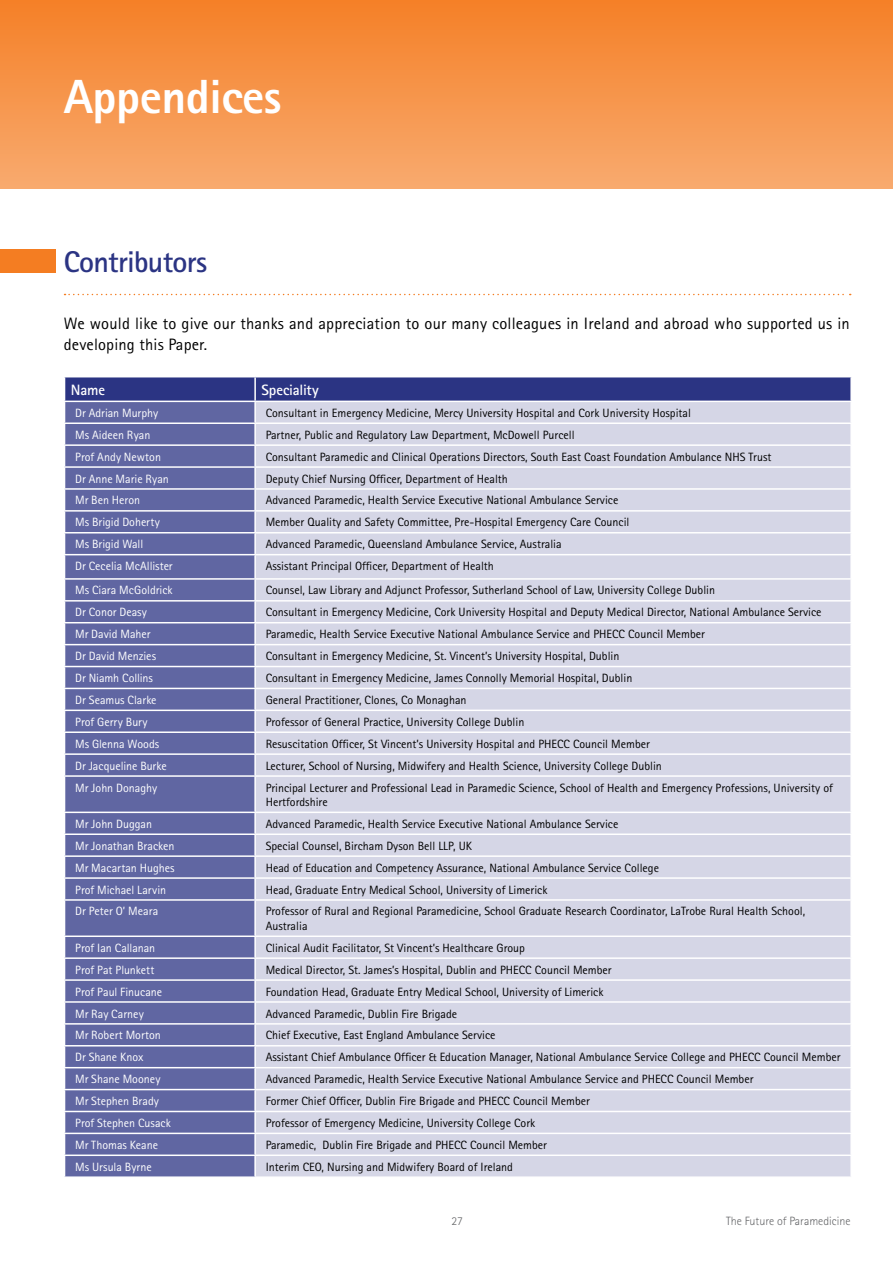
<style>
.page{position:relative;width:893px;height:1263px;background:#fff}
.page>*{position:absolute;margin:0;border:0;box-sizing:border-box;transform-origin:0 0}
.t1{font:800 48px "Rotis Sans Serif";letter-spacing:-.01em;color:#fff}
.t2{font:700 30px "Rotis Sans Serif";letter-spacing:-.025em;color:#2b3483}
.t3{font:16.5px/21px "Rotis Sans Serif";letter-spacing:.01em;color:#000}
.t4{font:700 15px "Rotis Sans Serif";letter-spacing:-.01em;color:#fff}
.t5{font:12px/14.4px "Rotis Sans Serif";color:#000}
.t6{font:12px "Rotis Sans Serif";color:#fff}
.t7{font:300 12px "Rotis Sans Serif";color:#636466}
</style>
<div class="page">
<div style="left:0;top:0;width:893px;height:189px;background:linear-gradient(to bottom,#f58027,#f8aa6f)"></div>
<div style="left:0;top:249px;width:55px;height:23px;background:#f47d22"></div>
<svg style="left:65px;top:294px;width:786px;height:1px"></svg>
<div style="left:65px;top:777px;width:189px;height:399px;background:#6066a2"></div>
<div style="left:256px;top:777px;width:594px;height:399px;background:#d5d6e6"></div>
<svg style="left:64px;top:377px;width:787px;height:398px;background:#b5b7d3"></svg>
<hr style="left:255px;top:753px;width:597px;height:2px;background:#fff">
<hr style="left:850px;top:755px;width:2px;height:20px;background:#fff">
<hr style="left:64px;top:811px;width:191px;height:2px;background:#fff">
<hr style="left:255px;top:811px;width:597px;height:2px;background:#fff">
<hr style="left:64px;top:833px;width:191px;height:2px;background:#fff">
<hr style="left:255px;top:833px;width:597px;height:2px;background:#fff">
<hr style="left:64px;top:855px;width:191px;height:2px;background:#fff">
<hr style="left:255px;top:855px;width:597px;height:2px;background:#fff">
<hr style="left:64px;top:877px;width:191px;height:2px;background:#fff">
<hr style="left:255px;top:877px;width:597px;height:2px;background:#fff">
<hr style="left:64px;top:899px;width:191px;height:2px;background:#fff">
<hr style="left:255px;top:899px;width:597px;height:2px;background:#fff">
<hr style="left:64px;top:935px;width:191px;height:2px;background:#fff">
<hr style="left:255px;top:935px;width:597px;height:2px;background:#fff">
<hr style="left:64px;top:957px;width:191px;height:2px;background:#fff">
<hr style="left:255px;top:957px;width:597px;height:2px;background:#fff">
<hr style="left:64px;top:979px;width:191px;height:2px;background:#fff">
<hr style="left:255px;top:979px;width:597px;height:2px;background:#fff">
<hr style="left:64px;top:1001px;width:191px;height:2px;background:#fff">
<hr style="left:255px;top:1001px;width:597px;height:2px;background:#fff">
<hr style="left:64px;top:1023px;width:191px;height:1px;background:#fff">
<hr style="left:255px;top:1023px;width:597px;height:1px;background:#fff">
<hr style="left:64px;top:1045px;width:191px;height:1px;background:#fff">
<hr style="left:255px;top:1045px;width:597px;height:1px;background:#fff">
<hr style="left:64px;top:1067px;width:191px;height:1px;background:#fff">
<hr style="left:255px;top:1067px;width:597px;height:1px;background:#fff">
<hr style="left:64px;top:1089px;width:191px;height:1px;background:#fff">
<hr style="left:255px;top:1089px;width:597px;height:1px;background:#fff">
<hr style="left:64px;top:1111px;width:191px;height:1px;background:#fff">
<hr style="left:255px;top:1111px;width:597px;height:1px;background:#fff">
<hr style="left:64px;top:1132px;width:191px;height:2px;background:#fff">
<hr style="left:255px;top:1132px;width:597px;height:2px;background:#fff">
<hr style="left:64px;top:1154px;width:191px;height:2px;background:#fff">
<svg style="left:64px;top:957px;width:1px;height:198px"></svg>
<hr style="left:255px;top:1154px;width:597px;height:2px;background:#fff">
<h1 class="t1" style="left:64px;top:66px;width:219px">Appendices</h1>
<h2 class="t2" style="left:64px;top:243px;width:145px">Contributors</h2>
<h3 class="t3" style="left:64px;top:313px;width:788px">We would like to give our thanks and appreciation to our many colleagues in Ireland and abroad who supported us in developing this Paper.</h3>
<p class="t4" style="left:71px;top:380px;width:36px">Name</p>
<p class="t4" style="left:261px;top:380px;width:59px">Speciality</p>
<p class="t6" style="left:75px;top:406px;width:85px">Dr Adrian Murphy</p>
<p class="t5" style="left:266px;top:405px;width:427px">Consultant in Emergency Medicine, Mercy University Hospital and Cork University Hospital</p>
<p class="t6" style="left:75px;top:428px;width:77px">Ms Aideen Ryan</p>
<p class="t5" style="left:266px;top:427px;width:310px">Partner, Public and Regulatory Law Department, McDowell Purcell</p>
<p class="t6" style="left:75px;top:449px;width:87px">Prof Andy Newton</p>
<p class="t5" style="left:266px;top:449px;width:507px">Consultant Paramedic and Clinical Operations Directors, South East Coast Foundation Ambulance NHS Trust</p>
<p class="t6" style="left:75px;top:471px;width:95px">Dr Anne Marie Ryan</p>
<p class="t5" style="left:266px;top:471px;width:244px">Deputy Chief Nursing Officer, Department of Health</p>
<p class="t6" style="left:75px;top:493px;width:67px">Mr Ben Heron</p>
<p class="t5" style="left:266px;top:493px;width:354px">Advanced Paramedic, Health Service Executive National Ambulance Service</p>
<p class="t6" style="left:75px;top:515px;width:86px">Ms Brigid Doherty</p>
<p class="t5" style="left:266px;top:515px;width:365px">Member Quality and Safety Committee, Pre-Hospital Emergency Care Council</p>
<p class="t6" style="left:75px;top:537px;width:70px">Ms Brigid Wall</p>
<p class="t5" style="left:266px;top:537px;width:297px">Advanced Paramedic, Queensland Ambulance Service, Australia</p>
<p class="t6" style="left:75px;top:559px;width:99px">Dr Cecelia McAllister</p>
<p class="t5" style="left:266px;top:559px;width:230px">Assistant Principal Officer, Department of Health</p>
<p class="t6" style="left:75px;top:583px;width:99px">Ms Ciara McGoldrick</p>
<p class="t5" style="left:266px;top:583px;width:451px">Counsel, Law Library and Adjunct Professor, Sutherland School of Law, University College Dublin</p>
<p class="t6" style="left:75px;top:605px;width:73px">Dr Conor Deasy</p>
<p class="t5" style="left:266px;top:605px;width:557px">Consultant in Emergency Medicine, Cork University Hospital and Deputy Medical Director, National Ambulance Service</p>
<p class="t6" style="left:75px;top:627px;width:77px">Mr David Maher</p>
<p class="t5" style="left:266px;top:627px;width:441px">Paramedic, Health Service Executive National Ambulance Service and PHECC Council Member</p>
<p class="t6" style="left:75px;top:649px;width:83px">Dr David Menzies</p>
<p class="t5" style="left:266px;top:649px;width:355px">Consultant in Emergency Medicine, St. Vincent’s University Hospital, Dublin</p>
<p class="t6" style="left:75px;top:671px;width:79px">Dr Niamh Collins</p>
<p class="t5" style="left:266px;top:671px;width:368px">Consultant in Emergency Medicine, James Connolly Memorial Hospital, Dublin</p>
<p class="t6" style="left:75px;top:693px;width:83px">Dr Seamus Clarke</p>
<p class="t5" style="left:266px;top:693px;width:202px">General Practitioner, Clones, Co Monaghan</p>
<p class="t6" style="left:75px;top:715px;width:74px">Prof Gerry Bury</p>
<p class="t5" style="left:266px;top:714px;width:260px">Professor of General Practice, University College Dublin</p>
<p class="t6" style="left:75px;top:737px;width:86px">Ms Glenna Woods</p>
<p class="t5" style="left:266px;top:736px;width:386px">Resuscitation Officer, St Vincent’s University Hospital and PHECC Council Member</p>
<p class="t6" style="left:75px;top:758px;width:93px">Dr Jacqueline Burke</p>
<p class="t5" style="left:266px;top:758px;width:398px">Lecturer, School of Nursing, Midwifery and Health Science, University College Dublin</p>
<p class="t6" style="left:75px;top:780px;width:84px">Mr John Donaghy</p>
<p class="t5" style="left:266px;top:780px;width:569px">Principal Lecturer and Professional Lead in Paramedic Science, School of Health and Emergency Professions, University of<br>Hertfordshire</p>
<p class="t6" style="left:75px;top:817px;width:78px">Mr John Duggan</p>
<p class="t5" style="left:266px;top:816px;width:354px">Advanced Paramedic, Health Service Executive National Ambulance Service</p>
<p class="t6" style="left:75px;top:839px;width:101px">Mr Jonathan Bracken</p>
<p class="t5" style="left:266px;top:838px;width:208px">Special Counsel, Bircham Dyson Bell LLP, UK</p>
<p class="t6" style="left:75px;top:860px;width:101px">Mr Macartan Hughes</p>
<p class="t5" style="left:266px;top:860px;width:395px">Head of Education and Competency Assurance, National Ambulance Service College</p>
<p class="t6" style="left:75px;top:882px;width:93px">Prof Michael Larvin</p>
<p class="t5" style="left:266px;top:882px;width:283px">Head, Graduate Entry Medical School, University of Limerick</p>
<p class="t6" style="left:75px;top:904px;width:85px">Dr Peter O’ Meara</p>
<p class="t5" style="left:266px;top:904px;width:541px">Professor of Rural and Regional Paramedicine, School Graduate Research Coordinator, LaTrobe Rural Health School,<br>Australia</p>
<p class="t6" style="left:75px;top:941px;width:82px">Prof Ian Callanan</p>
<p class="t5" style="left:266px;top:940px;width:261px">Clinical Audit Facilitator, St Vincent’s Healthcare Group</p>
<p class="t6" style="left:75px;top:962px;width:81px">Prof Pat Plunkett</p>
<p class="t5" style="left:266px;top:962px;width:347px">Medical Director, St. James’s Hospital, Dublin and PHECC Council Member</p>
<p class="t6" style="left:75px;top:984px;width:89px">Prof Paul Finucane</p>
<p class="t5" style="left:266px;top:984px;width:339px">Foundation Head, Graduate Entry Medical School, University of Limerick</p>
<p class="t6" style="left:75px;top:1006px;width:70px">Mr Ray Carney</p>
<p class="t5" style="left:266px;top:1006px;width:193px">Advanced Paramedic, Dublin Fire Brigade</p>
<p class="t6" style="left:75px;top:1028px;width:87px">Mr Robert Morton</p>
<p class="t5" style="left:266px;top:1028px;width:231px">Chief Executive, East England Ambulance Service</p>
<p class="t6" style="left:75px;top:1050px;width:70px">Dr Shane Knox</p>
<p class="t5" style="left:266px;top:1050px;width:576px">Assistant Chief Ambulance Officer &amp; Education Manager, National Ambulance Service College and PHECC Council Member</p>
<p class="t6" style="left:75px;top:1072px;width:87px">Mr Shane Mooney</p>
<p class="t5" style="left:266px;top:1072px;width:489px">Advanced Paramedic, Health Service Executive National Ambulance Service and PHECC Council Member</p>
<p class="t6" style="left:75px;top:1094px;width:85px">Mr Stephen Brady</p>
<p class="t5" style="left:266px;top:1094px;width:326px">Former Chief Officer, Dublin Fire Brigade and PHECC Council Member</p>
<p class="t6" style="left:75px;top:1116px;width:97px">Prof Stephen Cusack</p>
<p class="t5" style="left:266px;top:1116px;width:271px">Professor of Emergency Medicine, University College Cork</p>
<p class="t6" style="left:75px;top:1138px;width:84px">Mr Thomas Keane</p>
<p class="t5" style="left:266px;top:1137px;width:283px">Paramedic, Dublin Fire Brigade and PHECC Council Member</p>
<p class="t6" style="left:75px;top:1160px;width:78px">Ms Ursula Byrne</p>
<p class="t5" style="left:266px;top:1159px;width:249px">Interim CEO, Nursing and Midwifery Board of Ireland</p>
<p class="t7" style="left:451px;top:1214px;width:13px">27</p>
<p class="t7" style="left:726px;top:1214px;width:126px">The Future of Paramedicine</p>
</div>
